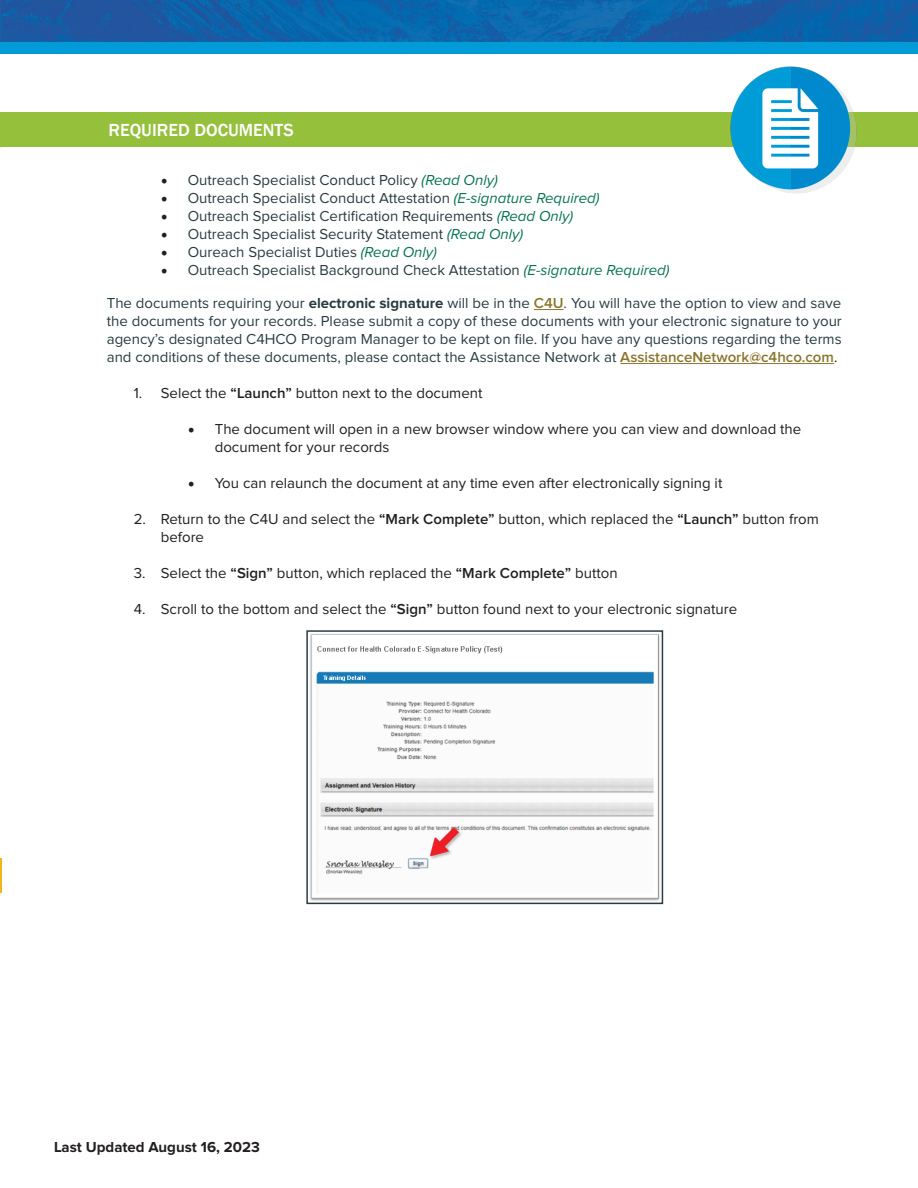
<style>
.page{position:relative;width:918px;height:1188px;background:#fff}
.page>*{position:absolute;margin:0;border:0;box-sizing:border-box;transform-origin:0 0}
.t1{font:500 18px "Franklin Gothic";color:#fff}
.t2{font:15px/18px "Proxima Nova";color:#2a3c41;text-align:justify}
.t3{font:15px/18px "Proxima Nova";color:#231f20}
.t4{font:700 15px "Proxima Nova";color:#231f20}
.s1{font-family:"Minion Pro";font-size:18px;color:#231f20}
.s2{font-style:italic;color:#087453}
.s3{font-weight:700}
.s4{font-weight:600;color:#8b752d}
.s5{color:#231f20}
.s6{font-weight:600}
.s7{font-family:"Minion Pro";font-size:18px}
</style>
<div class="page">
<img style="left:0;top:0;width:918px;height:53px">
<hr style="left:0;top:858px;width:1px;height:34px;background:#f1b61b">
<div style="left:0;top:113px;width:918px;height:34px;background:#95c03c"></div>
<img style="left:730px;top:67px;width:127px;height:126px">
<hr style="left:534px;top:309px;width:30px;height:1px;background:#8b752d">
<hr style="left:620px;top:363px;width:214px;height:1px;background:#8b752d">
<img style="left:310px;top:634px;width:350px;height:267px">
<div style="left:306px;top:630px;width:357px;height:274px;border:2px solid #2a3c41"></div>
<p class="t1" style="left:108px;top:119px;width:187px">REQUIRED DOCUMENTS</p>
<p class="t2" style="left:161px;top:172px;width:339px"><span class="s1">•</span> Outreach Specialist Conduct Policy <span class="s2">(Read Only)</span></p>
<p class="t2" style="left:161px;top:190px;width:440px"><span class="s1">•</span> Outreach Specialist Conduct Attestation <span class="s2">(E-signature Required)</span></p>
<p class="t2" style="left:161px;top:208px;width:414px"><span class="s1">•</span> Outreach Specialist Certification Requirements <span class="s2">(Read Only)</span></p>
<p class="t2" style="left:161px;top:226px;width:364px"><span class="s1">•</span> Outreach Specialist Security Statement <span class="s2">(Read Only)</span></p>
<p class="t2" style="left:161px;top:244px;width:278px"><span class="s1">•</span> Oureach Specialist Duties <span class="s2">(Read Only)</span></p>
<p class="t2" style="left:161px;top:262px;width:510px"><span class="s1">•</span> Outreach Specialist Background Check Attestation <span class="s2">(E-signature Required)</span></p>
<p class="t2" style="left:107px;top:294px;width:737px">The documents requiring your <span class="s3">electronic signature</span> will be in the <span class="s4">C4U</span>. You will have the option to view and save the documents for your records. Please submit a copy of these documents with your electronic signature to your agency’s designated C4HCO Program Manager to be kept on file. If you have any questions regarding the terms and conditions of these documents, please contact the Assistance Network at <span class="s4">AssistanceNetwork@c4hco.com</span><span class="s5">.</span></p>
<p class="t3" style="left:134px;top:385px;width:350px">1. Select the <span class="s6">“Launch”</span> button next to the document</p>
<p class="t3" style="left:215px;top:421px;width:588px;text-indent:-27px"><span class="s7">•</span> The document will open in a new browser window where you can view and download the document for your records</p>
<p class="t3" style="left:188px;top:475px;width:536px"><span class="s7">•</span> You can relaunch the document at any time even after electronically signing it</p>
<p class="t3" style="left:161px;top:511px;width:660px;text-indent:-27px">2. Return to the C4U and select the <span class="s6">“Mark Complete”</span> button, which replaced the <span class="s6">“Launch”</span> button from before</p>
<p class="t3" style="left:134px;top:565px;width:486px">3. Select the <span class="s6">“Sign”</span> button, which replaced the <span class="s6">“Mark Complete”</span> button</p>
<p class="t3" style="left:134px;top:601px;width:605px">4. Scroll to the bottom and select the <span class="s6">“Sign”</span> button found next to your electronic signature</p>
<p class="t4" style="left:54px;top:1140px;width:207px">Last Updated August 16, 2023</p>
</div>
